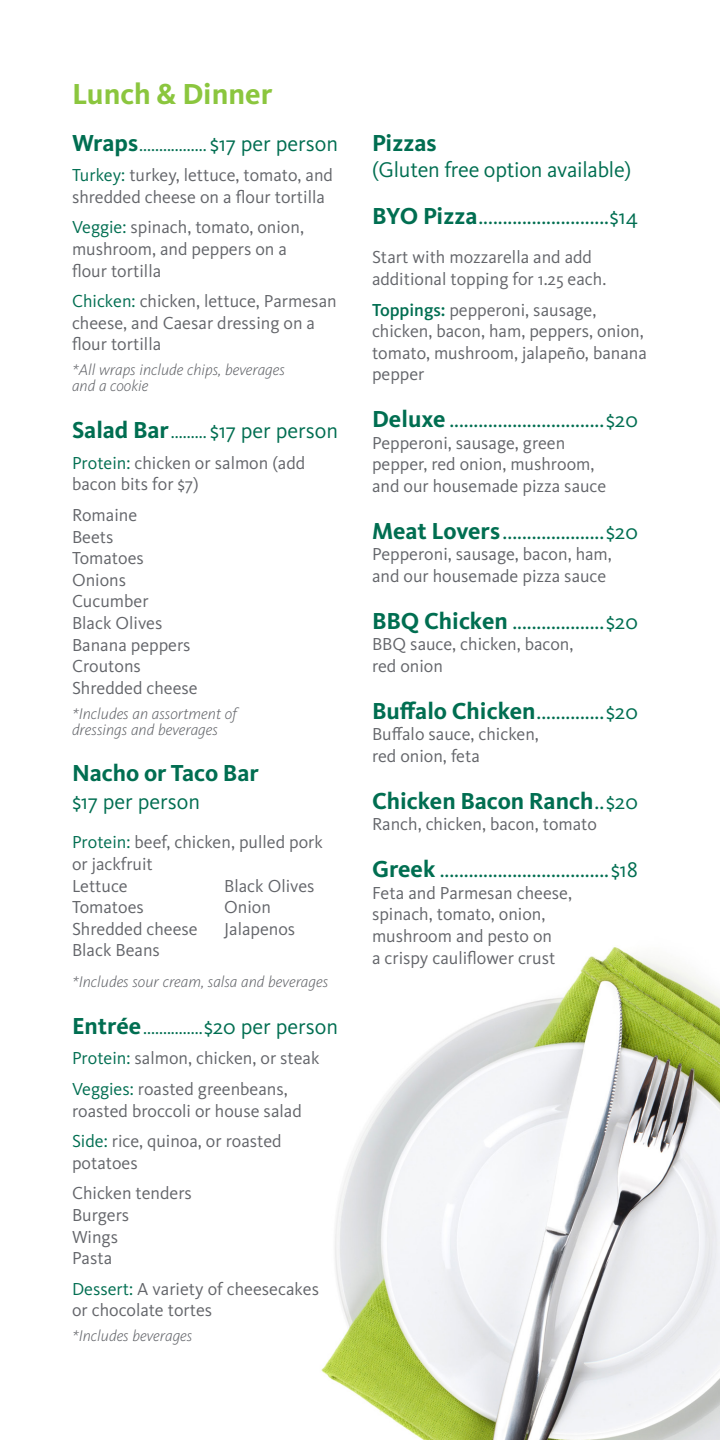
<style>
.page{position:relative;width:720px;height:1440px;background:#fff}
.page>*{position:absolute;margin:0;border:0;box-sizing:border-box;transform-origin:0 0}
.t1{font:700 30px "Kievit Pro";color:#8bc63e}
.t2{font:700 24px "Kievit Pro";color:#006e51}
.t3{font:22px "Kievit Pro";color:#006e51}
.t4{font:18px/21.6px "Kievit Pro";color:#63656a}
.t5{font:18px "Kievit Pro";color:#006e51}
.t6{font:italic 300 16px/16px "Kievit Pro";color:#63656a}
.s1{font-weight:700;font-size:24px}
.s2{font-size:22px}
.s3{color:#006e51}
.s4{font-size:18px}
.s5{font-weight:500;color:#006e51}
.s6{font-weight:400;font-size:22px}
</style>
<div class="page">
<img style="left:321px;top:947px;width:399px;height:493px">
<p class="t1" style="left:72px;top:76px;width:202px">Lunch &amp; Dinner</p>
<p class="t5" style="left:72px;top:134px;width:268px"><span class="s1">Wraps</span>................. <span class="s2">$17 per person</span></p>
<p class="t4" style="left:72px;top:164px;width:263px"><span class="s3">Turkey:</span> turkey, lettuce, tomato, and shredded cheese on a flour tortilla</p>
<p class="t4" style="left:72px;top:216px;width:233px"><span class="s3">Veggie:</span> spinach, tomato, onion, mushroom, and peppers on a flour tortilla</p>
<p class="t4" style="left:72px;top:290px;width:266px"><span class="s3">Chicken:</span> chicken, lettuce, Parmesan cheese, and Caesar dressing on a flour tortilla</p>
<p class="t6" style="left:72px;top:362px;width:214px">*All wraps include chips, beverages and a cookie</p>
<p class="t3" style="left:72px;top:418px;width:268px"><span class="s1">Salad Bar</span><span class="s4">.........</span> $17 per person</p>
<p class="t4" style="left:72px;top:452px;width:235px"><span class="s3">Protein:</span> chicken or salmon (add bacon bits for $7)</p>
<p class="t4" style="left:72px;top:504px;width:127px">Romaine<br>Beets<br>Tomatoes<br>Onions<br>Cucumber<br>Black Olives<br>Banana peppers<br>Croutons<br>Shredded cheese</p>
<p class="t6" style="left:72px;top:705px;width:167px">*Includes an assortment of dressings and beverages</p>
<p class="t2" style="left:72px;top:758px;width:188px">Nacho or Taco Bar</p>
<p class="t3" style="left:72px;top:788px;width:130px">$17 per person</p>
<p class="t4" style="left:72px;top:831px;width:252px"><span class="s3">Protein:</span> beef, chicken, pulled pork or jackfruit</p>
<p class="t4" style="left:72px;top:875px;width:127px">Lettuce<br>Tomatoes<br>Shredded cheese<br>Black Beans</p>
<p class="t6" style="left:72px;top:974px;width:258px">*Includes sour cream, salsa and beverages</p>
<p class="t5" style="left:72px;top:1017px;width:268px"><span class="s1">Entrée</span>...............<span class="s2">$20 per person</span></p>
<p class="t4" style="left:72px;top:1047px;width:249px"><span class="s3">Protein:</span> salmon, chicken, or steak</p>
<p class="t4" style="left:72px;top:1078px;width:231px"><span class="s3">Veggies:</span> roasted greenbeans, roasted broccoli or house salad</p>
<p class="t4" style="left:72px;top:1130px;width:211px"><span class="s3">Side:</span> rice, quinoa, or roasted potatoes</p>
<p class="t4" style="left:72px;top:1182px;width:121px">Chicken tenders<br>Burgers<br>Wings<br>Pasta</p>
<p class="t4" style="left:72px;top:1278px;width:249px"><span class="s3">Dessert:</span> A variety of cheesecakes or chocolate tortes</p>
<p class="t6" style="left:72px;top:1328px;width:122px">*Includes beverages</p>
<p class="t4" style="left:224px;top:875px;width:92px">Black Olives<br>Onion<br>Jalapenos</p>
<p class="t2" style="left:372px;top:128px;width:66px">Pizzas</p>
<p class="t3" style="left:372px;top:156px;width:261px">(Gluten free option available)</p>
<p class="t3" style="left:372px;top:203px;width:268px"><span class="s1">BYO Pizza</span>...........................$14</p>
<p class="t4" style="left:372px;top:246px;width:236px">Start with mozzarella and add additional topping for 1.25 each.</p>
<p class="t4" style="left:372px;top:299px;width:276px"><span class="s5">Toppings:</span> pepperoni, sausage, chicken, bacon, ham, peppers, onion, tomato, mushroom, jalapeño, banana pepper</p>
<p class="t3" style="left:372px;top:407px;width:268px"><span class="s1">Deluxe</span> ................................$20</p>
<p class="t4" style="left:372px;top:432px;width:236px">Pepperoni, sausage, green pepper, red onion, mushroom, and our housemade pizza sauce</p>
<p class="t3" style="left:372px;top:518px;width:268px"><span class="s1">Meat Lovers</span> .....................$20</p>
<p class="t4" style="left:372px;top:543px;width:241px">Pepperoni, sausage, bacon, ham, and our housemade pizza sauce</p>
<p class="t3" style="left:372px;top:608px;width:268px"><span class="s1">BBQ Chicken</span> ...................$20</p>
<p class="t4" style="left:372px;top:633px;width:203px">BBQ sauce, chicken, bacon, red onion</p>
<p class="t3" style="left:372px;top:698px;width:268px"><span class="s1">Buffalo Chicken</span>..............$20</p>
<p class="t4" style="left:372px;top:723px;width:168px">Buffalo sauce, chicken, red onion, feta</p>
<p class="t2" style="left:372px;top:786px;width:268px">Chicken Bacon Ranch<span class="s6">..$20</span></p>
<p class="t4" style="left:372px;top:813px;width:227px">Ranch, chicken, bacon, tomato</p>
<p class="t3" style="left:372px;top:857px;width:268px"><span class="s1">Greek</span> ...................................$18</p>
<p class="t4" style="left:372px;top:882px;width:201px">Feta and Parmesan cheese, spinach, tomato, onion, mushroom and pesto on<br>a crispy cauliflower crust</p>
</div>
